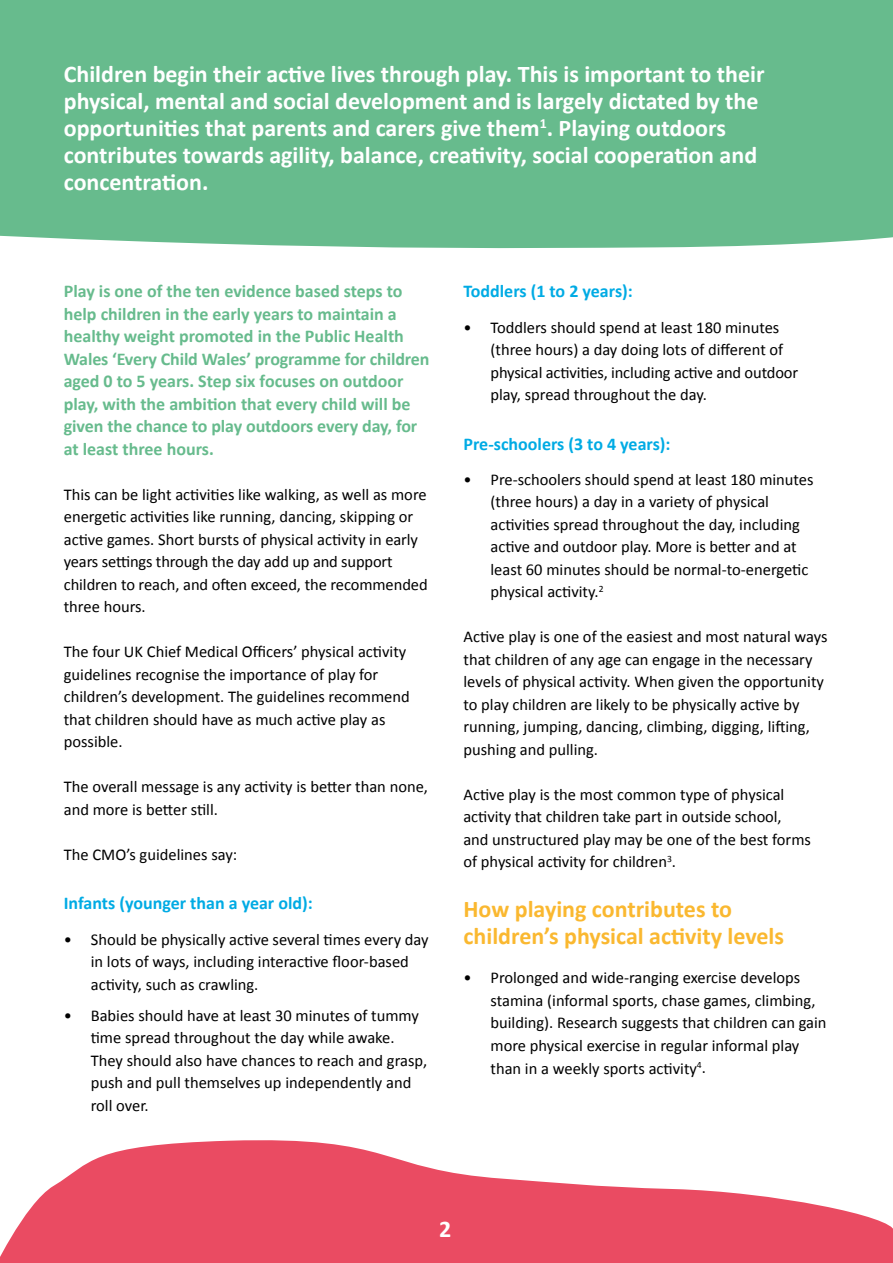
<style>
.page{position:relative;width:893px;height:1263px;background:#fff}
.page>*{position:absolute;margin:0;border:0;box-sizing:border-box;transform-origin:0 0}
.t1{font:700 24px/27px "Calibri";color:#fff}
.t2{font:700 24px/27px "Calibri";color:#fab830}
.t3{font:700 18px/22.5px "Calibri";color:#67bb8d}
.t4{font:700 18px "Calibri";color:#00abe4}
.t5{font:16.5px/22.5px "Calibri";color:#000}
</style>
<div class="page">
<div style="left:0;top:0;width:893px;height:249px;background:#67bb8d"></div>
<svg style="left:0;top:1140px;width:893px;height:123px;fill:#ea4b62"></svg>
<p class="t1" style="left:64px;top:59px;width:702px">Children begin their active lives through play. This is important to their physical, mental and social development and is largely dictated by the opportunities that parents and carers give them<sup>1</sup>. Playing outdoors contributes towards agility, balance, creativity, social cooperation and concentration.</p>
<p class="t3" style="left:64px;top:279px;width:367px">Play is one of the ten evidence based steps to help children in the early years to maintain a healthy weight promoted in the Public Health Wales ‘Every Child Wales’ programme for children aged 0 to 5 years. Step six focuses on outdoor play, with the ambition that every child will be given the chance to play outdoors every day, for at least three hours.</p>
<p class="t5" style="left:64px;top:483px;width:365px">This can be light activities like walking, as well as more energetic activities like running, dancing, skipping or active games. Short bursts of physical activity in early years settings through the day add up and support children to reach, and often exceed, the recommended three hours.</p>
<p class="t5" style="left:64px;top:640px;width:347px">The four UK Chief Medical Officers’ physical activity guidelines recognise the importance of play for children’s development. The guidelines recommend that children should have as much active play as possible.</p>
<p class="t5" style="left:64px;top:775px;width:366px">The overall message is any activity is better than none, and more is better still.</p>
<p class="t5" style="left:64px;top:843px;width:175px">The CMO’s guidelines say:</p>
<p class="t4" style="left:64px;top:891px;width:250px">Infants (younger than a year old):</p>
<p class="t5" style="left:91px;top:927px;width:339px;text-indent:-27px">• Should be physically active several times every day in lots of ways, including interactive floor-based activity, such as crawling.</p>
<p class="t5" style="left:91px;top:1003px;width:338px;text-indent:-27px">• Babies should have at least 30 minutes of tummy time spread throughout the day while awake.<br>They should also have chances to reach and grasp, push and pull themselves up independently and roll over.</p>
<p class="t4" style="left:463px;top:279px;width:171px">Toddlers (1 to 2 years):</p>
<p class="t5" style="left:490px;top:315px;width:309px;text-indent:-27px">• Toddlers should spend at least 180 minutes (three hours) a day doing lots of different of physical activities, including active and outdoor play, spread throughout the day.</p>
<p class="t4" style="left:463px;top:431px;width:209px">Pre-schoolers (3 to 4 years):</p>
<p class="t5" style="left:490px;top:468px;width:325px;text-indent:-27px">• Pre-schoolers should spend at least 180 minutes (three hours) a day in a variety of physical activities spread throughout the day, including active and outdoor play. More is better and at least 60 minutes should be normal-to-energetic physical activity.<sup>2</sup></p>
<p class="t5" style="left:463px;top:625px;width:365px">Active play is one of the easiest and most natural ways that children of any age can engage in the necessary levels of physical activity. When given the opportunity to play children are likely to be physically active by running, jumping, dancing, climbing, digging, lifting, pushing and pulling.</p>
<p class="t5" style="left:463px;top:783px;width:349px">Active play is the most common type of physical activity that children take part in outside school,<br>and unstructured play may be one of the best forms of physical activity for children<sup>3</sup>.</p>
<h1 class="t2" style="left:463px;top:895px;width:322px">How playing contributes to children’s physical activity levels</h1>
<p class="t5" style="left:490px;top:966px;width:338px;text-indent:-27px">• Prolonged and wide-ranging exercise develops stamina (informal sports, chase games, climbing, building). Research suggests that children can gain more physical exercise in regular informal play than in a weekly sports activity<sup>4</sup>.</p>
<h1 class="t1" style="left:439px;top:1215px;width:14px">2</h1>
</div>
